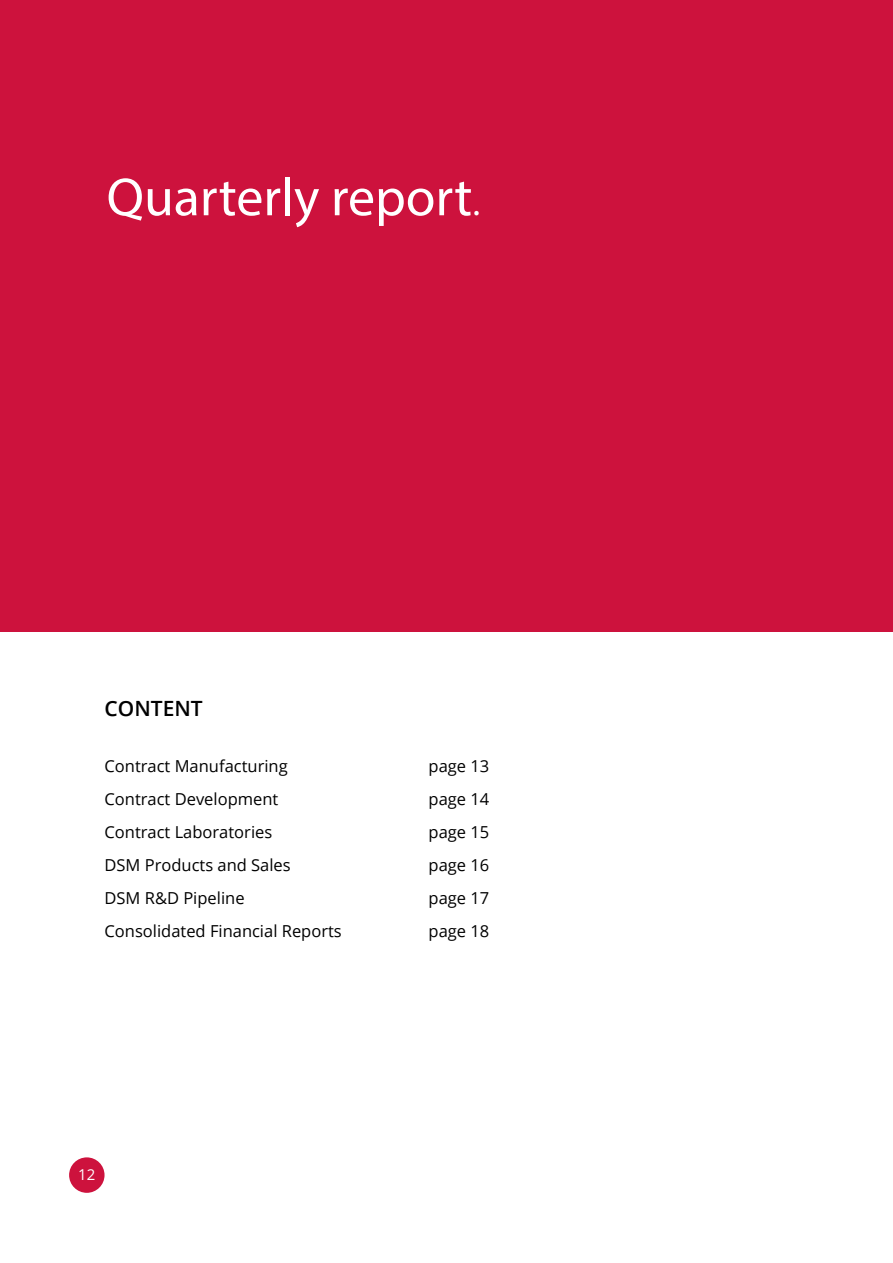
<style>
.page{position:relative;width:893px;height:1263px;background:#fff}
.page>*{position:absolute;margin:0;border:0;box-sizing:border-box;transform-origin:0 0}
._10_15_Reg_Left_Ju{font:54px "Myriad Pro";color:#fff}
._10_15_Reg_Left_Ju-2{font:600 21px "Open Sans";color:#000}
._10_15_Reg_Left_Ju-3{font:16.5px "Open Sans";color:#000}
.t1{font:15px "Open Sans";color:#fff}
.s1{font-family:"Source Sans Pro";font-size:36px}
</style>
<div class="page">
<div style="left:69px;top:1157px;width:36px;height:36px;background:#cd123d;border-radius:50%"></div>
<div style="left:0;top:0;width:893px;height:631px;background:#cd123d"></div>
<p class="_10_15_Reg_Left_Ju" style="left:107px;top:164px;width:376px">Quarterly report<span class="s1">.</span></p>
<p class="_10_15_Reg_Left_Ju-2" style="left:105px;top:694px;width:100px">CONTENT</p>
<p class="_10_15_Reg_Left_Ju-3" style="left:105px;top:754px;width:185px">Contract Manufacturing</p>
<p class="_10_15_Reg_Left_Ju-3" style="left:429px;top:754px;width:62px">page 13</p>
<p class="_10_15_Reg_Left_Ju-3" style="left:105px;top:787px;width:175px">Contract Development</p>
<p class="_10_15_Reg_Left_Ju-3" style="left:429px;top:787px;width:62px">page 14</p>
<p class="_10_15_Reg_Left_Ju-3" style="left:105px;top:820px;width:169px">Contract Laboratories</p>
<p class="_10_15_Reg_Left_Ju-3" style="left:429px;top:820px;width:62px">page 15</p>
<p class="_10_15_Reg_Left_Ju-3" style="left:105px;top:853px;width:188px">DSM Products and Sales</p>
<p class="_10_15_Reg_Left_Ju-3" style="left:429px;top:853px;width:62px">page 16</p>
<p class="_10_15_Reg_Left_Ju-3" style="left:105px;top:886px;width:142px">DSM R&amp;D Pipeline</p>
<p class="_10_15_Reg_Left_Ju-3" style="left:429px;top:886px;width:62px">page 17</p>
<p class="_10_15_Reg_Left_Ju-3" style="left:105px;top:919px;width:239px">Consolidated Financial Reports</p>
<p class="_10_15_Reg_Left_Ju-3" style="left:429px;top:919px;width:62px">page 18</p>
<p class="t1" style="left:78px;top:1165px;width:19px">12</p>
</div>
